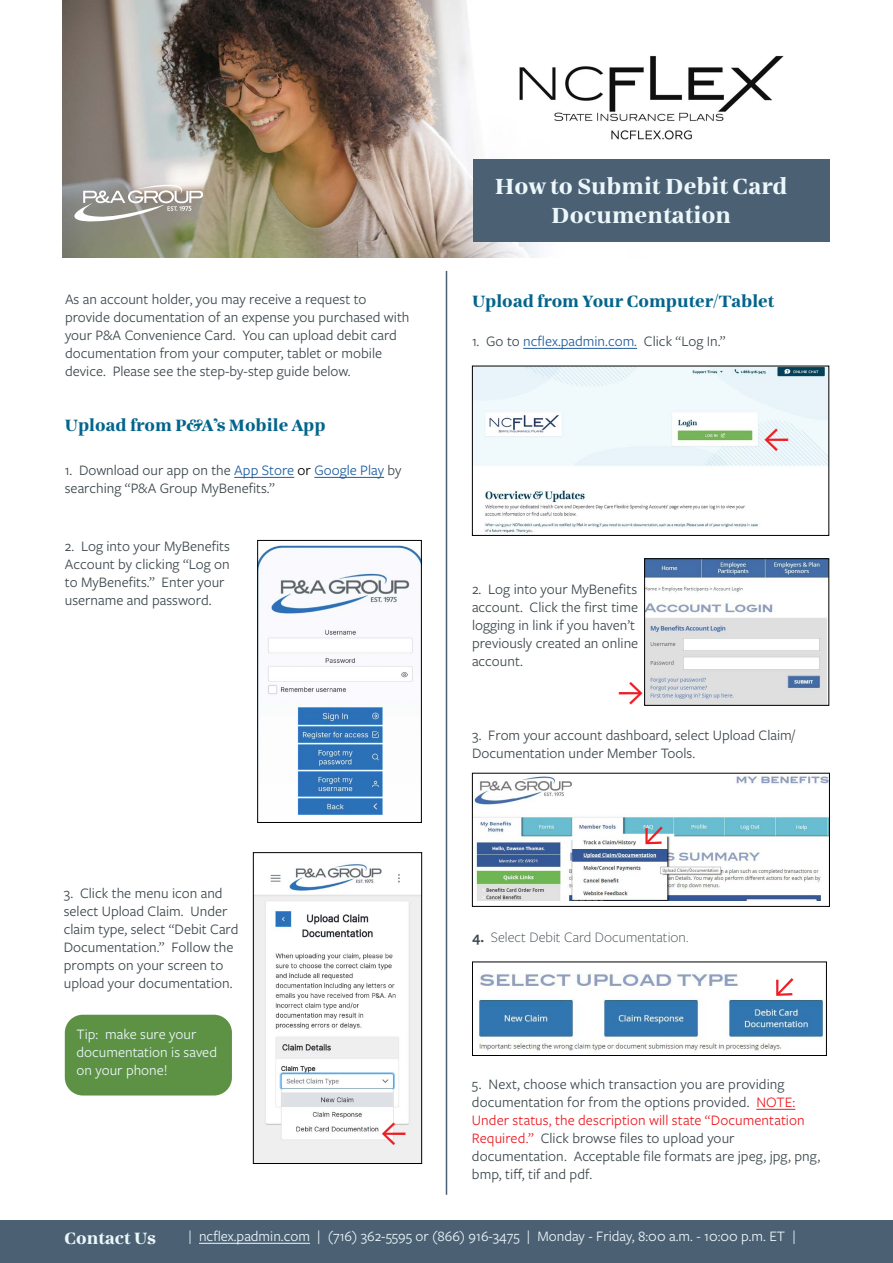
<style>
.page{position:relative;width:893px;height:1263px;background:#fff}
.page>*{position:absolute;margin:0;border:0;box-sizing:border-box;transform-origin:0 0}
.t1{font:36px "Freight Sans Pro";color:#ed1d24}
.t2{font:700 24px/28.8px "Lavigne Text";color:#ebf7fb;text-align:center}
.t3{font:700 18px "Lavigne Text";color:#03658c}
.t4{font:700 18px "Lavigne Text";color:#ebf7fb}
.t5{font:15px/18px "Freight Sans Pro";color:#3d484d}
.t6{font:15px/18px "Freight Sans Pro";color:#ebf7fb}
.t7{font:300 15px "Freight Sans Pro";color:#3d484d}
.s1{color:#215e9e}
.s2{color:#000}
.s3{font-weight:600}
.s4{color:#ed1d24}
</style>
<div class="page">
<div style="left:65px;top:1015px;width:167px;height:80px;background:#5d9143;border-radius:18px"></div>
<hr style="left:234px;top:477px;width:60px;height:1px;background:#215e9e">
<hr style="left:314px;top:477px;width:70px;height:1px;background:#215e9e">
<img style="left:259px;top:545px;width:161px;height:270px">
<div style="left:257px;top:540px;width:165px;height:283px;border:1px solid #000"></div>
<img style="left:255px;top:862px;width:165px;height:300px">
<div style="left:253px;top:852px;width:169px;height:312px;border:1px solid #000"></div>
<hr style="left:446px;top:271px;width:1px;height:924px;background:#4b6073">
<div style="left:0;top:1220px;width:893px;height:43px;background:#4b6073"></div>
<hr style="left:199px;top:1243px;width:111px;height:1px;background:#ebf7fb">
<img style="left:62px;top:0;width:722px;height:257px">
<img style="left:520px;top:56px;width:263px;height:84px">
<svg style="left:74px;top:185px;width:129px;height:36px"></svg>
<div style="left:473px;top:159px;width:356px;height:83px;background:#4b6073"></div>
<img style="left:474px;top:368px;width:353px;height:165px">
<div style="left:472px;top:366px;width:357px;height:170px;border:1px solid #000"></div>
<img style="left:646px;top:560px;width:181px;height:144px">
<div style="left:644px;top:558px;width:185px;height:148px;border:1px solid #000"></div>
<img style="left:474px;top:775px;width:354px;height:125px">
<div style="left:472px;top:773px;width:358px;height:134px;border:1px solid #000"></div>
<hr style="left:523px;top:348px;width:114px;height:1px;background:#215e9e">
<img style="left:478px;top:973px;width:346px;height:78px">
<div style="left:472px;top:961px;width:355px;height:95px;border:1px solid #000"></div>
<hr style="left:756px;top:1109px;width:39px;height:1px;background:#ed1d24">
<svg style="left:637px;top:819px;width:33px;height:33px"></svg>
<svg style="left:768px;top:973px;width:33px;height:30px"></svg>
<p class="t5" style="left:65px;top:289px;width:346px">As an account holder, you may receive a request to provide documentation of an expense you purchased with your P&amp;A Convenience Card. You can upload debit card documentation from your computer, tablet or mobile device. Please see the step-by-step guide below.</p>
<p class="t3" style="left:65px;top:415px;width:262px">Upload from P&amp;A’s Mobile App</p>
<p class="t5" style="left:65px;top:461px;width:338px">1. Download our app on the <span class="s1">App Store</span> <span class="s2">or</span> <span class="s1">Google Play</span> by searching “P&amp;A Group MyBenefits.”</p>
<p class="t5" style="left:65px;top:537px;width:167px">2. Log into your MyBenefits<br>Account by clicking “Log on to MyBenefits.” Enter your username and password.</p>
<p class="t5" style="left:64px;top:883px;width:176px">3. Click the menu icon and select Upload Claim. Under claim type, select “Debit Card<br>Documentation.” Follow the prompts on your screen to upload your documentation.</p>
<p class="t6" style="left:76px;top:1024px;width:142px">Tip: make sure your documentation is saved on your phone!</p>
<h1 class="t1" style="left:381px;top:1109px;width:28px">L</h1>
<h2 class="t2" style="left:495px;top:172px;width:294px">How to Submit Debit Card<br>Documentation</h2>
<p class="t3" style="left:472px;top:291px;width:304px">Upload from Your Computer/Tablet</p>
<p class="t5" style="left:472px;top:332px;width:255px">1. Go to <span class="s1">ncflex.padmin.com.</span> Click “Log In.”</p>
<h1 class="t1" style="left:763px;top:416px;width:28px">L</h1>
<p class="t5" style="left:472px;top:579px;width:168px">2. Log into your MyBenefits account. Click the first time logging in link if you haven’t previously created an online account.</p>
<h1 class="t1" style="left:644px;top:718px;width:28px;rotate:-180deg">L</h1>
<p class="t5" style="left:472px;top:725px;width:324px">3. From your account dashboard, select Upload Claim/<br>Documentation under Member Tools.</p>
<p class="t7" style="left:472px;top:927px;width:218px"><span class="s3">4.</span> Select Debit Card Documentation.</p>
<p class="t5" style="left:472px;top:1075px;width:350px">5. Next, choose which transaction you are providing documentation for from the options provided. <span class="s4">NOTE:<br>Under status, the description will state “Documentation Required.”</span> Click browse files to upload your documentation. Acceptable file formats are jpeg, jpg, png, bmp, tiff, tif and pdf.</p>
<p class="t4" style="left:65px;top:1228px;width:93px">Contact Us</p>
<p class="t6" style="left:188px;top:1227px;width:609px">| ncflex.padmin.com | (716) 362-5595 or (866) 916-3475 | Monday - Friday, 8:00 a.m. - 10:00 p.m. ET |</p>
</div>
